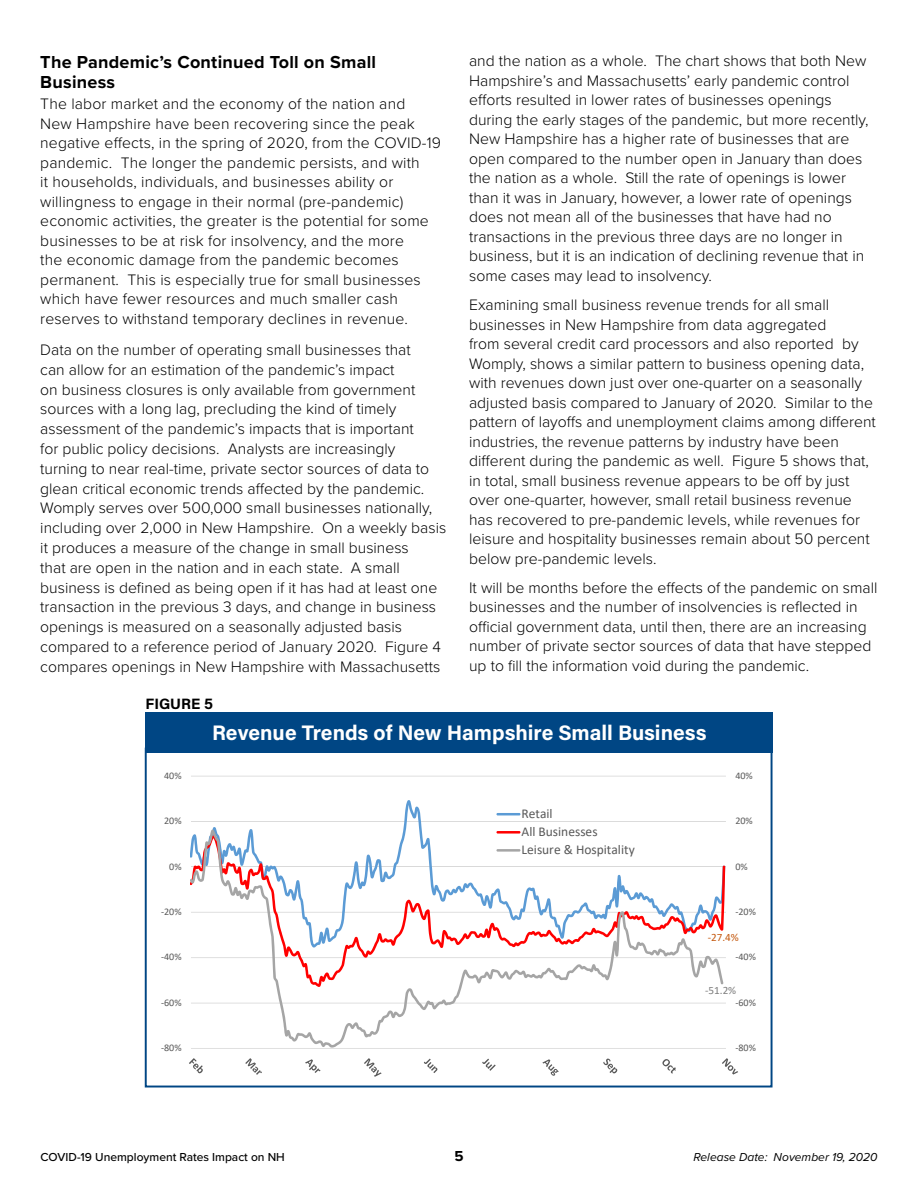
<style>
.page{position:relative;width:918px;height:1188px;background:#fff}
.page>*{position:absolute;margin:0;border:0;box-sizing:border-box;transform-origin:0 0}
.t1{font:700 21px "Acumin Pro";color:#fff}
.SUBheader{font:700 18px/19.5px "Proxima Nova";letter-spacing:.015em;color:#000}
.BODY{font:300 15.75px/19.5px "Proxima Nova";color:#000}
.first_para_after_SUB{font:300 15.75px/19.5px "Proxima Nova";letter-spacing:.01em;color:#000}
.t2{font:700 15px "Acumin Pro";letter-spacing:.005em;color:#000}
.t3{font:700 15px "Proxima Nova";color:#000}
.t4{font:13.5px/18px "Calibri";color:#595959}
.t5{font:500 12px "Proxima Nova";color:#000}
.t6{font:italic 12px "Proxima Nova";color:#000}
.t7{font:11.25px "Calibri";color:#c55a11}
.t8{font:11.25px "Calibri";color:#7e7e7e}
.t9{font:10.05px "Calibri";color:#595959}
</style>
<div class="page">
<hr style="left:191px;top:1048px;width:535px;height:1px;background:#d9d9d9">
<hr style="left:191px;top:1003px;width:535px;height:1px;background:#d9d9d9">
<hr style="left:191px;top:957px;width:535px;height:1px;background:#d9d9d9">
<hr style="left:191px;top:912px;width:535px;height:1px;background:#d9d9d9">
<hr style="left:191px;top:821px;width:535px;height:1px;background:#d9d9d9">
<hr style="left:191px;top:776px;width:535px;height:1px;background:#d9d9d9">
<hr style="left:191px;top:867px;width:535px;height:1px;background:#d9d9d9">
<svg style="left:191px;top:830px;width:532px;height:218px"></svg>
<svg style="left:189px;top:1058px;width:14px;height:15px"></svg>
<svg style="left:245px;top:1058px;width:17px;height:17px"></svg>
<svg style="left:305px;top:1059px;width:15px;height:14px"></svg>
<svg style="left:364px;top:1058px;width:18px;height:19px"></svg>
<svg style="left:424px;top:1059px;width:13px;height:14px"></svg>
<svg style="left:482px;top:1059px;width:14px;height:12px"></svg>
<svg style="left:543px;top:1059px;width:16px;height:17px"></svg>
<svg style="left:603px;top:1059px;width:14px;height:14px"></svg>
<svg style="left:662px;top:1059px;width:14px;height:15px"></svg>
<svg style="left:722px;top:1058px;width:16px;height:17px"></svg>
<hr style="left:496px;top:813px;width:24px;height:2px;background:#5b9bd5">
<hr style="left:496px;top:831px;width:24px;height:3px;background:#f00">
<hr style="left:496px;top:849px;width:24px;height:3px;background:#a5a5a5">
<div style="left:145px;top:712px;width:628px;height:40px;background:#004684"></div>
<p class="SUBheader" style="left:40px;top:52px;width:337px">The Pandemic’s Continued Toll on Small<br>Business</p>
<p class="first_para_after_SUB" style="left:40px;top:94px;width:402px">The labor market and the economy of the nation and<br>New Hampshire have been recovering since the peak negative effects, in the spring of 2020, from the COVID-19 pandemic. The longer the pandemic persists, and with<br>it households, individuals, and businesses ability or willingness to engage in their normal (pre-pandemic) economic activities, the greater is the potential for some businesses to be at risk for insolvency, and the more<br>the economic damage from the pandemic becomes permanent. This is especially true for small businesses which have fewer resources and much smaller cash reserves to withstand temporary declines in revenue.</p>
<p class="BODY" style="left:40px;top:339px;width:408px">Data on the number of operating small businesses that<br>can allow for an estimation of the pandemic’s impact<br>on business closures is only available from government sources with a long lag, precluding the kind of timely assessment of the pandemic’s impacts that is important<br>for public policy decisions. Analysts are increasingly turning to near real-time, private sector sources of data to glean critical economic trends affected by the pandemic.<br>Womply serves over 500,000 small businesses nationally, including over 2,000 in New Hampshire. On a weekly basis it produces a measure of the change in small business<br>that are open in the nation and in each state. A small business is defined as being open if it has had at least one transaction in the previous 3 days, and change in business openings is measured on a seasonally adjusted basis compared to a reference period of January 2020. Figure 4 compares openings in New Hampshire with Massachusetts</p>
<p class="t2" style="left:145px;top:693px;width:69px">FIGURE 5</p>
<p class="BODY" style="left:469px;top:51px;width:401px">and the nation as a whole. The chart shows that both New Hampshire’s and Massachusetts’ early pandemic control efforts resulted in lower rates of businesses openings during the early stages of the pandemic, but more recently, New Hampshire has a higher rate of businesses that are open compared to the number open in January than does the nation as a whole. Still the rate of openings is lower than it was in January, however, a lower rate of openings does not mean all of the businesses that have had no transactions in the previous three days are no longer in business, but it is an indication of declining revenue that in some cases may lead to insolvency.</p>
<p class="BODY" style="left:469px;top:294px;width:408px">Examining small business revenue trends for all small businesses in New Hampshire from data aggregated<br>from several credit card processors and also reported by Womply, shows a similar pattern to business opening data, with revenues down just over one-quarter on a seasonally adjusted basis compared to January of 2020. Similar to the pattern of layoffs and unemployment claims among different industries, the revenue patterns by industry have been different during the pandemic as well. Figure 5 shows that, in total, small business revenue appears to be off by just over one-quarter, however, small retail business revenue has recovered to pre-pandemic levels, while revenues for leisure and hospitality businesses remain about 50 percent below pre-pandemic levels.</p>
<p class="BODY" style="left:469px;top:577px;width:410px">It will be months before the effects of the pandemic on small businesses and the number of insolvencies is reflected in official government data, until then, there are an increasing number of private sector sources of data that have stepped up to fill the information void during the pandemic.</p>
<p class="t1" style="left:212px;top:718px;width:496px">Revenue Trends of New Hampshire Small Business</p>
<p class="t9" style="left:164px;top:769px;width:19px">40%</p>
<p class="t9" style="left:735px;top:769px;width:19px">40%</p>
<p class="t9" style="left:164px;top:814px;width:19px">20%</p>
<p class="t4" style="left:522px;top:804px;width:115px">Retail<br>All Businesses<br>Leisure &amp; Hospitality</p>
<p class="t9" style="left:735px;top:814px;width:19px">20%</p>
<p class="t9" style="left:169px;top:859px;width:14px">0%</p>
<p class="t9" style="left:735px;top:859px;width:14px">0%</p>
<p class="t9" style="left:161px;top:905px;width:22px">-20%</p>
<p class="t9" style="left:735px;top:905px;width:22px">-20%</p>
<p class="t7" style="left:708px;top:930px;width:33px">-27.4%</p>
<p class="t9" style="left:161px;top:950px;width:22px">-40%</p>
<p class="t9" style="left:735px;top:950px;width:22px">-40%</p>
<p class="t8" style="left:705px;top:982px;width:33px">-51.2%</p>
<p class="t9" style="left:161px;top:996px;width:22px">-60%</p>
<p class="t9" style="left:735px;top:996px;width:22px">-60%</p>
<p class="t9" style="left:161px;top:1041px;width:22px">-80%</p>
<p class="t9" style="left:735px;top:1041px;width:22px">-80%</p>
<p class="t5" style="left:40px;top:1148px;width:246px">COVID-19 Unemployment Rates Impact on NH</p>
<p class="t3" style="left:454px;top:1145px;width:11px">5</p>
<p class="t6" style="left:694px;top:1148px;width:185px">Release Date: November 19, 2020</p>
</div>
